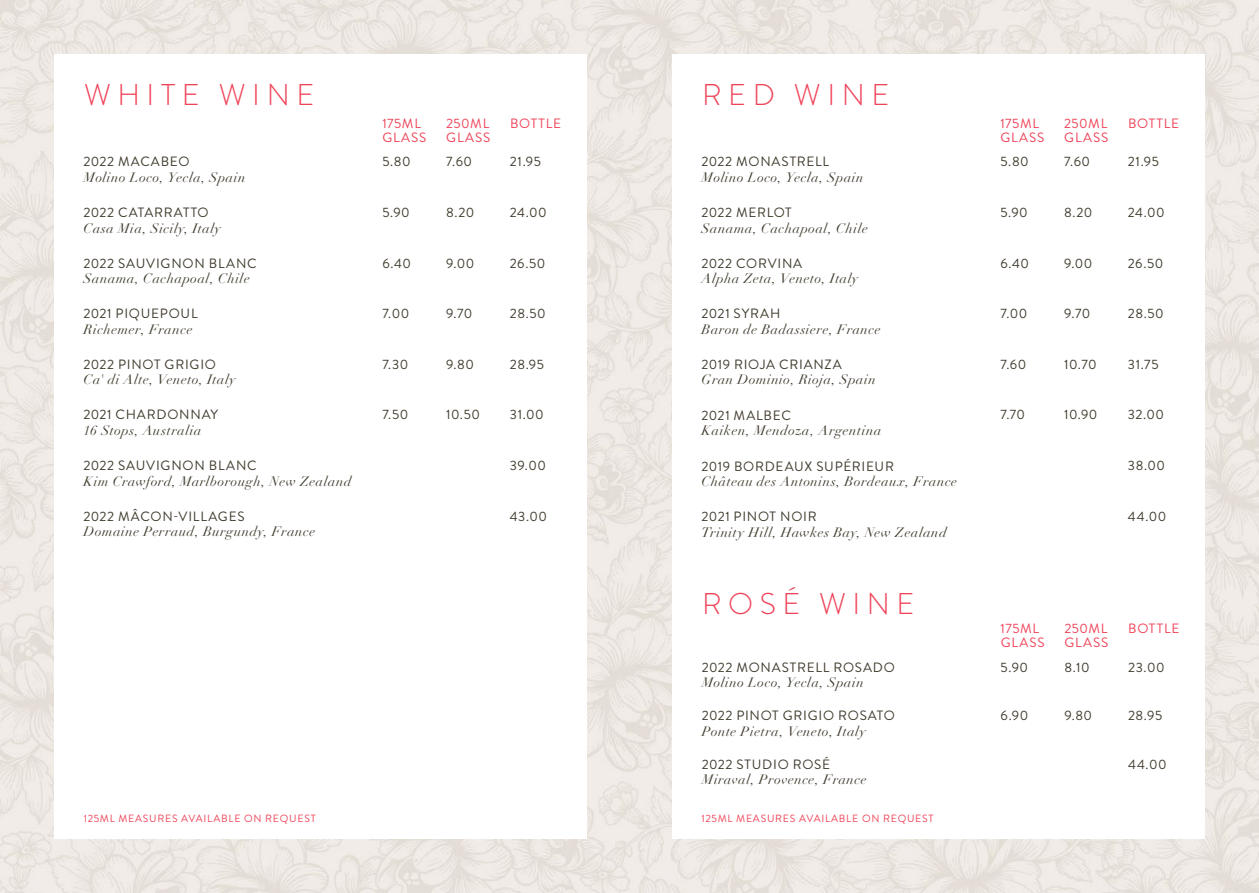
<style>
.page{position:relative;width:1259px;height:893px;background:#fff}
.page>*{position:absolute;margin:0;border:0;box-sizing:border-box;transform-origin:0 0}
.t1{font:300 30px "Brandon Grotesque";letter-spacing:.22em;color:#ef4358}
.t2{font:13.5px "Brandon Grotesque";letter-spacing:.05em;color:#403b2d}
.t3{font:italic 13.5px "Didot LT Std";letter-spacing:.035em;color:#403b2d}
.t4{font:13.5px/13.5px "Brandon Grotesque";letter-spacing:.06em;color:#ef4358}
.t5{font:13.5px "Brandon Grotesque";letter-spacing:.03em;color:#403b2d}
.t6{font:10.5px "Brandon Grotesque";letter-spacing:.07em;color:#ef4358}
</style>
<div class="page">
<img style="left:0;top:0;width:1259px;height:893px">
<div style="left:54px;top:54px;width:533px;height:785px;background:#fff"></div>
<div style="left:672px;top:54px;width:532px;height:785px;background:#fff"></div>
<h1 class="t1" style="left:84px;top:74px;width:232px">WHITE WINE</h1>
<h1 class="t1" style="left:702px;top:74px;width:189px">RED WINE</h1>
<p class="t4" style="left:382px;top:117px;width:46px">175ML<br>GLASS</p>
<p class="t4" style="left:446px;top:117px;width:46px">250ML<br>GLASS</p>
<p class="t4" style="left:510px;top:117px;width:53px">BOTTLE</p>
<p class="t4" style="left:1000px;top:117px;width:46px">175ML<br>GLASS</p>
<p class="t4" style="left:1064px;top:117px;width:46px">250ML<br>GLASS</p>
<p class="t4" style="left:1128px;top:117px;width:53px">BOTTLE</p>
<p class="t2" style="left:84px;top:152px;width:107px">2022 MACABEO</p>
<p class="t3" style="left:84px;top:169px;width:163px">Molino Loco, Yecla, Spain</p>
<p class="t2" style="left:382px;top:152px;width:30px">5.80</p>
<p class="t2" style="left:446px;top:152px;width:27px">7.60</p>
<p class="t2" style="left:510px;top:152px;width:32px">21.95</p>
<p class="t2" style="left:701px;top:152px;width:129px">2022 MONASTRELL</p>
<p class="t3" style="left:701px;top:169px;width:163px">Molino Loco, Yecla, Spain</p>
<p class="t2" style="left:1000px;top:152px;width:30px">5.80</p>
<p class="t2" style="left:1064px;top:152px;width:27px">7.60</p>
<p class="t2" style="left:1128px;top:152px;width:32px">21.95</p>
<p class="t2" style="left:84px;top:203px;width:127px">2022 CATARRATTO</p>
<p class="t3" style="left:84px;top:220px;width:139px">Casa Mia, Sicily, Italy</p>
<p class="t2" style="left:382px;top:203px;width:29px">5.90</p>
<p class="t2" style="left:446px;top:203px;width:30px">8.20</p>
<p class="t2" style="left:510px;top:203px;width:38px">24.00</p>
<p class="t5" style="left:701px;top:203px;width:91px">2022 MERLOT</p>
<p class="t3" style="left:701px;top:220px;width:168px">Sanama, Cachapoal, Chile</p>
<p class="t2" style="left:1000px;top:203px;width:29px">5.90</p>
<p class="t2" style="left:1064px;top:203px;width:30px">8.20</p>
<p class="t2" style="left:1128px;top:203px;width:38px">24.00</p>
<p class="t2" style="left:84px;top:254px;width:175px">2022 SAUVIGNON BLANC</p>
<p class="t3" style="left:84px;top:271px;width:168px">Sanama, Cachapoal, Chile</p>
<p class="t2" style="left:382px;top:254px;width:30px">6.40</p>
<p class="t2" style="left:446px;top:254px;width:30px">9.00</p>
<p class="t2" style="left:510px;top:254px;width:37px">26.50</p>
<p class="t2" style="left:701px;top:254px;width:102px">2022 CORVINA</p>
<p class="t3" style="left:701px;top:271px;width:158px">Alpha Zeta, Veneto, Italy</p>
<p class="t2" style="left:1000px;top:254px;width:30px">6.40</p>
<p class="t2" style="left:1064px;top:254px;width:30px">9.00</p>
<p class="t2" style="left:1128px;top:254px;width:37px">26.50</p>
<p class="t2" style="left:84px;top:304px;width:116px">2021 PIQUEPOUL</p>
<p class="t3" style="left:84px;top:321px;width:110px">Richemer, France</p>
<p class="t2" style="left:382px;top:304px;width:28px">7.00</p>
<p class="t2" style="left:446px;top:304px;width:28px">9.70</p>
<p class="t2" style="left:510px;top:304px;width:37px">28.50</p>
<p class="t2" style="left:701px;top:304px;width:80px">2021 SYRAH</p>
<p class="t3" style="left:701px;top:321px;width:181px">Baron de Badassiere, France</p>
<p class="t2" style="left:1000px;top:304px;width:28px">7.00</p>
<p class="t2" style="left:1064px;top:304px;width:28px">9.70</p>
<p class="t2" style="left:1128px;top:304px;width:37px">28.50</p>
<p class="t2" style="left:84px;top:355px;width:134px">2022 PINOT GRIGIO</p>
<p class="t3" style="left:84px;top:372px;width:154px">Ca' di Alte, Veneto, Italy</p>
<p class="t2" style="left:382px;top:355px;width:28px">7.30</p>
<p class="t2" style="left:446px;top:355px;width:29px">9.80</p>
<p class="t2" style="left:510px;top:355px;width:36px">28.95</p>
<p class="t2" style="left:701px;top:355px;width:142px">2019 RIOJA CRIANZA</p>
<p class="t3" style="left:701px;top:372px;width:176px">Gran Dominio, Rioja, Spain</p>
<p class="t2" style="left:1000px;top:355px;width:27px">7.60</p>
<p class="t2" style="left:1064px;top:355px;width:34px">10.70</p>
<p class="t2" style="left:1128px;top:355px;width:32px">31.75</p>
<p class="t2" style="left:84px;top:405px;width:136px">2021 CHARDONNAY</p>
<p class="t3" style="left:84px;top:422px;width:119px">16 Stops, Australia</p>
<p class="t2" style="left:382px;top:405px;width:27px">7.50</p>
<p class="t2" style="left:446px;top:405px;width:35px">10.50</p>
<p class="t2" style="left:510px;top:405px;width:35px">31.00</p>
<p class="t2" style="left:701px;top:406px;width:91px">2021 MALBEC</p>
<p class="t3" style="left:701px;top:423px;width:182px">Kaiken, Mendoza, Argentina</p>
<p class="t2" style="left:1000px;top:405px;width:26px">7.70</p>
<p class="t2" style="left:1064px;top:405px;width:35px">10.90</p>
<p class="t2" style="left:1128px;top:405px;width:38px">32.00</p>
<p class="t2" style="left:84px;top:456px;width:175px">2022 SAUVIGNON BLANC</p>
<p class="t3" style="left:84px;top:473px;width:269px">Kim Crawford, Marlborough, New Zealand</p>
<p class="t2" style="left:510px;top:456px;width:37px">39.00</p>
<p class="t2" style="left:701px;top:457px;width:194px">2019 BORDEAUX SUPÉRIEUR</p>
<p class="t3" style="left:701px;top:473px;width:257px">Château des Antonins, Bordeaux, France</p>
<p class="t2" style="left:1128px;top:456px;width:39px">38.00</p>
<p class="t2" style="left:84px;top:507px;width:162px">2022 MÂCON-VILLAGES</p>
<p class="t3" style="left:84px;top:523px;width:233px">Domaine Perraud, Burgundy, France</p>
<p class="t2" style="left:510px;top:507px;width:39px">43.00</p>
<p class="t2" style="left:701px;top:507px;width:117px">2021 PINOT NOIR</p>
<p class="t3" style="left:701px;top:524px;width:247px">Trinity Hill, Hawkes Bay, New Zealand</p>
<p class="t2" style="left:1128px;top:507px;width:40px">44.00</p>
<h1 class="t1" style="left:702px;top:583px;width:214px">ROSÉ WINE</h1>
<p class="t4" style="left:1000px;top:622px;width:46px">175ML<br>GLASS</p>
<p class="t4" style="left:1064px;top:622px;width:46px">250ML<br>GLASS</p>
<p class="t4" style="left:1128px;top:622px;width:53px">BOTTLE</p>
<p class="t2" style="left:702px;top:658px;width:194px">2022 MONASTRELL ROSADO</p>
<p class="t3" style="left:702px;top:675px;width:163px">Molino Loco, Yecla, Spain</p>
<p class="t2" style="left:1000px;top:658px;width:29px">5.90</p>
<p class="t2" style="left:1064px;top:658px;width:27px">8.10</p>
<p class="t2" style="left:1128px;top:658px;width:38px">23.00</p>
<p class="t2" style="left:702px;top:706px;width:194px">2022 PINOT GRIGIO ROSATO</p>
<p class="t3" style="left:702px;top:723px;width:165px">Ponte Pietra, Veneto, Italy</p>
<p class="t2" style="left:1000px;top:706px;width:29px">6.90</p>
<p class="t2" style="left:1064px;top:706px;width:29px">9.80</p>
<p class="t2" style="left:1128px;top:706px;width:36px">28.95</p>
<p class="t2" style="left:702px;top:755px;width:130px">2022 STUDIO ROSÉ</p>
<p class="t3" style="left:702px;top:771px;width:166px">Miraval, Provence, France</p>
<p class="t2" style="left:1128px;top:755px;width:40px">44.00</p>
<p class="t6" style="left:84px;top:811px;width:233px">125ML MEASURES AVAILABLE ON REQUEST</p>
<p class="t6" style="left:701px;top:811px;width:233px">125ML MEASURES AVAILABLE ON REQUEST</p>
</div>
